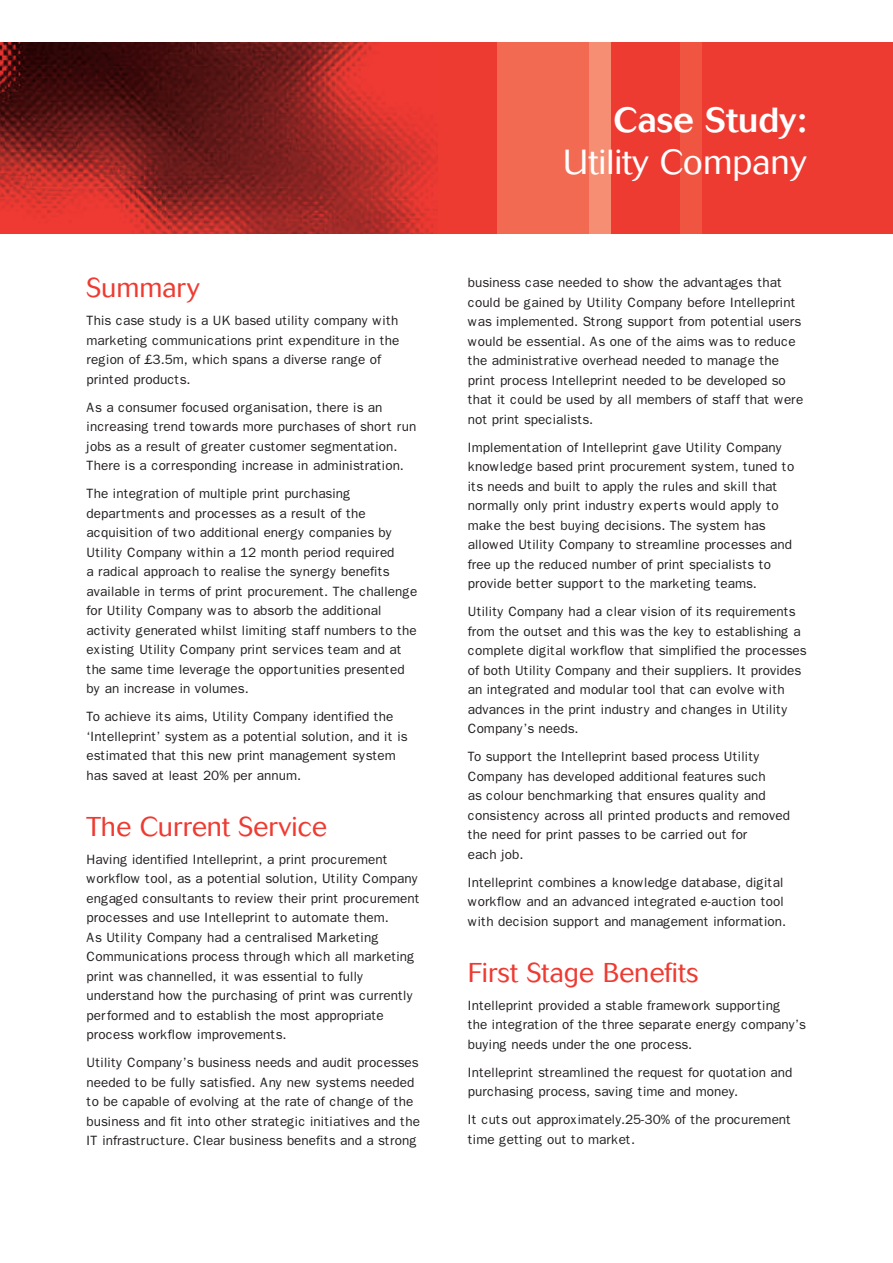
<style>
.page{position:relative;width:893px;height:1263px;background:#fff}
.page>*{position:absolute;margin:0;border:0;box-sizing:border-box;transform-origin:0 0}
.t1{font:300 34.5px "Cosmos";color:#fff}
.t2{font:500 34.5px "Cosmos";color:#fff}
.t3{font:300 27px "Cosmos";color:#ee3b32}
.t4{font:13.5px/19.5px "Franklin Gothic";color:#231f20}
</style>
<div class="page">
<img style="left:0;top:43px;width:438px;height:191px">
<div style="left:438px;top:43px;width:455px;height:191px;background:#ee3b32"></div>
<div style="left:680px;top:43px;width:22px;height:191px;background:#f05541"></div>
<div style="left:589px;top:43px;width:21px;height:191px;background:#f58e73"></div>
<div style="left:497px;top:43px;width:92px;height:191px;background:#f26a51"></div>
<h2 class="t3" style="left:87px;top:277px;width:115px">Summary</h2>
<p class="t4" style="left:87px;top:311px;width:314px">This case study is a UK based utility company with marketing communications print expenditure in the region of £3.5m, which spans a diverse range of printed products.</p>
<p class="t4" style="left:87px;top:397px;width:331px">As a consumer focused organisation, there is an increasing trend towards more purchases of short run jobs as a result of greater customer segmentation.<br>There is a corresponding increase in administration.</p>
<p class="t4" style="left:87px;top:484px;width:332px">The integration of multiple print purchasing departments and processes as a result of the acquisition of two additional energy companies by Utility Company within a 12 month period required<br>a radical approach to realise the synergy benefits available in terms of print procurement. The challenge for Utility Company was to absorb the additional activity generated whilst limiting staff numbers to the existing Utility Company print services team and at the same time leverage the opportunities presented by an increase in volumes.</p>
<p class="t4" style="left:87px;top:707px;width:323px">To achieve its aims, Utility Company identified the ‘Intelleprint’ system as a potential solution, and it is estimated that this new print management system has saved at least 20% per annum.</p>
<h2 class="t3" style="left:87px;top:815px;width:242px">The Current Service</h2>
<p class="t4" style="left:87px;top:849px;width:335px">Having identified Intelleprint, a print procurement workflow tool, as a potential solution, Utility Company engaged consultants to review their print procurement processes and use Intelleprint to automate them.<br>As Utility Company had a centralised Marketing Communications process through which all marketing print was channelled, it was essential to fully understand how the purchasing of print was currently performed and to establish the most appropriate process workflow improvements.</p>
<p class="t4" style="left:87px;top:1053px;width:335px">Utility Company’s business needs and audit processes needed to be fully satisfied. Any new systems needed to be capable of evolving at the rate of change of the business and fit into other strategic initiatives and the IT infrastructure. Clear business benefits and a strong</p>
<h1 class="t2" style="left:614px;top:108px;width:194px">Case Study:</h1>
<h1 class="t1" style="left:563px;top:148px;width:245px">Utility Company</h1>
<p class="t4" style="left:468px;top:273px;width:337px">business case needed to show the advantages that could be gained by Utility Company before Intelleprint was implemented. Strong support from potential users would be essential. As one of the aims was to reduce the administrative overhead needed to manage the print process Intelleprint needed to be developed so that it could be used by all members of staff that were not print specialists.</p>
<p class="t4" style="left:468px;top:437px;width:328px">Implementation of Intelleprint gave Utility Company knowledge based print procurement system, tuned to its needs and built to apply the rules and skill that normally only print industry experts would apply to make the best buying decisions. The system has allowed Utility Company to streamline processes and free up the reduced number of print specialists to provide better support to the marketing teams.</p>
<p class="t4" style="left:468px;top:602px;width:340px">Utility Company had a clear vision of its requirements from the outset and this was the key to establishing a complete digital workflow that simplified the processes of both Utility Company and their suppliers. It provides an integrated and modular tool that can evolve with advances in the print industry and changes in Utility Company’s needs.</p>
<p class="t4" style="left:468px;top:747px;width:324px">To support the Intelleprint based process Utility Company has developed additional features such<br>as colour benchmarking that ensures quality and consistency across all printed products and removed the need for print passes to be carried out for<br>each job.</p>
<p class="t4" style="left:468px;top:872px;width:320px">Intelleprint combines a knowledge database, digital workflow and an advanced integrated e-auction tool with decision support and management information.</p>
<h2 class="t3" style="left:468px;top:961px;width:232px">First Stage Benefits</h2>
<p class="t4" style="left:468px;top:995px;width:340px">Intelleprint provided a stable framework supporting<br>the integration of the three separate energy company’s buying needs under the one process.</p>
<p class="t4" style="left:468px;top:1062px;width:326px">Intelleprint streamlined the request for quotation and purchasing process, saving time and money.</p>
<p class="t4" style="left:468px;top:1110px;width:325px">It cuts out approximately.25-30% of the procurement time getting out to market.</p>
</div>
